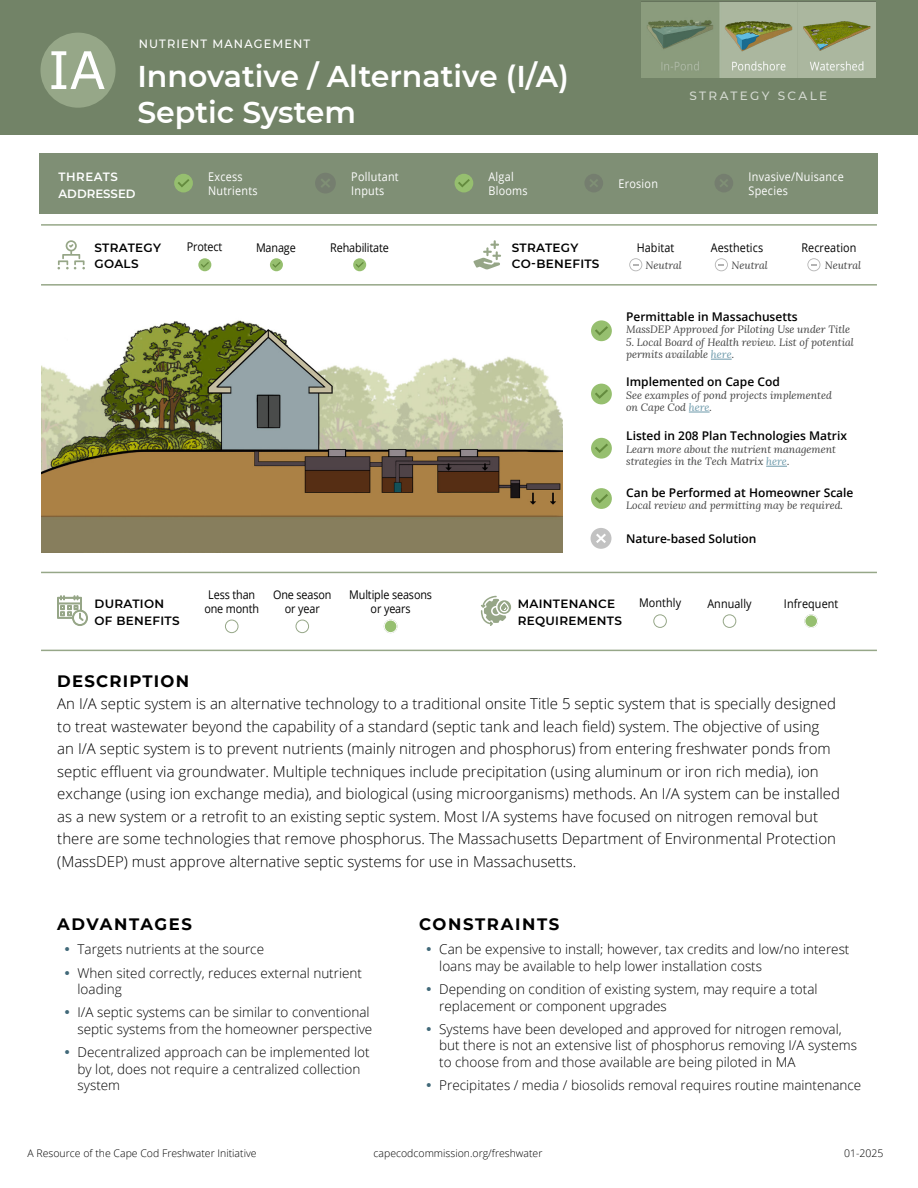
<style>
.page{position:relative;width:918px;height:1188px;background:#fff}
.page>*{position:absolute;margin:0;border:0;box-sizing:border-box;transform-origin:0 0}
.t1{font:600 30px/36px "Montserrat";color:#fff}
.t2{font:700 16.5px "Montserrat";letter-spacing:.09em;color:#000}
.t3{font:300 15px/22.5px "Open Sans";color:#000}
.t4{font:300 13.5px/16.5px "Open Sans";color:#000}
.t5{font:600 12px "Open Sans";color:#000}
.t6{font:12px/14.4px "Open Sans";letter-spacing:-.01em;color:#000;text-align:center;scale:.9 1}
.t7{font:600 12px/16.5px "Montserrat";letter-spacing:.025em;color:#000}
.t8{font:12px/14.4px "Open Sans";letter-spacing:.025em;color:#fff;scale:.9 1}
.t9{font:12px "Open Sans";letter-spacing:.01em;color:#000;scale:.9 1}
.t10{font:500 12px "Montserrat";letter-spacing:.1em;color:#fff;scale:.95 1}
.t11{font:600 12px/16.5px "Montserrat";color:#fff}
.t12{font:500 12px "Montserrat";letter-spacing:.2em;color:#fff}
.t13{font:italic 10.5px/12.6px "Lora";color:#404040}
.t14{font:300 10.5px "Open Sans";color:#000}
.s1{color:#6c99aa}
</style>
<div class="page">
<div style="left:0;top:0;width:918px;height:135px;background:#728367"></div>
<div style="left:40px;top:153px;width:838px;height:61px;background:#7f8f75"></div>
<hr style="left:41px;top:224px;width:836px;height:2px;background:#96a788">
<hr style="left:41px;top:284px;width:836px;height:2px;background:#96a788">
<hr style="left:41px;top:572px;width:836px;height:1px;background:#96a788">
<hr style="left:41px;top:650px;width:836px;height:1px;background:#96a788">
<div style="left:225px;top:620px;width:13px;height:13px;border:1px solid #96a788;border-radius:50%"></div>
<div style="left:296px;top:620px;width:13px;height:13px;border:1px solid #96a788;border-radius:50%"></div>
<div style="left:653px;top:614px;width:14px;height:14px;border:1px solid #96a788;border-radius:50%"></div>
<div style="left:723px;top:614px;width:13px;height:14px;border:1px solid #96a788;border-radius:50%"></div>
<div style="left:384px;top:620px;width:13px;height:13px;background:#96bf70;border-radius:50%"></div>
<div style="left:384px;top:620px;width:13px;height:13px;border:1px solid #fff;border-radius:50%"></div>
<div style="left:805px;top:615px;width:12px;height:12px;background:#96bf70;border-radius:50%"></div>
<div style="left:804px;top:614px;width:14px;height:14px;border:1px solid #fff;border-radius:50%"></div>
<img style="left:641px;top:1px;width:235px;height:77px">
<div style="left:198px;top:258px;width:13px;height:13px;background:#96bf6f;border-radius:50%"></div>
<svg style="left:201px;top:262px;width:8px;height:6px"></svg>
<div style="left:270px;top:258px;width:13px;height:13px;background:#96bf6f;border-radius:50%"></div>
<svg style="left:272px;top:262px;width:9px;height:6px"></svg>
<div style="left:353px;top:258px;width:13px;height:13px;background:#96bf6f;border-radius:50%"></div>
<svg style="left:356px;top:262px;width:8px;height:6px"></svg>
<svg style="left:629px;top:258px;width:13px;height:13px"></svg>
<svg style="left:715px;top:258px;width:13px;height:13px"></svg>
<svg style="left:807px;top:258px;width:13px;height:13px"></svg>
<div style="left:591px;top:320px;width:21px;height:21px;background:#96bf6f;border-radius:50%"></div>
<svg style="left:595px;top:326px;width:13px;height:10px"></svg>
<div style="left:591px;top:384px;width:21px;height:20px;background:#96bf6f;border-radius:50%"></div>
<svg style="left:595px;top:389px;width:13px;height:10px"></svg>
<div style="left:591px;top:438px;width:21px;height:21px;background:#96bf6f;border-radius:50%"></div>
<svg style="left:595px;top:444px;width:13px;height:9px"></svg>
<div style="left:40px;top:33px;width:76px;height:75px;background:#96a788;border-radius:50%"></div>
<svg style="left:51px;top:51px;width:54px;height:38px"></svg>
<img style="left:41px;top:320px;width:521px;height:233px">
<div style="left:591px;top:488px;width:21px;height:21px;background:#96bf6f;border-radius:50%"></div>
<svg style="left:595px;top:494px;width:13px;height:9px"></svg>
<svg style="left:591px;top:528px;width:21px;height:21px"></svg>
<div style="left:174px;top:174px;width:19px;height:18px;background:#96bf6f;border-radius:50%"></div>
<svg style="left:178px;top:179px;width:11px;height:8px"></svg>
<svg style="left:315px;top:173px;width:21px;height:20px"></svg>
<div style="left:455px;top:174px;width:18px;height:18px;background:#96bf6f;border-radius:50%"></div>
<svg style="left:458px;top:179px;width:12px;height:8px"></svg>
<svg style="left:585px;top:174px;width:18px;height:18px"></svg>
<svg style="left:715px;top:174px;width:18px;height:18px"></svg>
<svg style="left:473px;top:240px;width:28px;height:30px"></svg>
<svg style="left:58px;top:240px;width:27px;height:29px"></svg>
<svg style="left:689px;top:412px;width:21px;height:1px"></svg>
<svg style="left:711px;top:359px;width:21px;height:1px"></svg>
<svg style="left:766px;top:466px;width:21px;height:1px"></svg>
<svg style="left:57px;top:595px;width:31px;height:31px"></svg>
<svg style="left:481px;top:596px;width:30px;height:30px"></svg>
<p class="t10" style="left:139px;top:35px;width:182px">NUTRIENT MANAGEMENT</p>
<h1 class="t1" style="left:137px;top:57px;width:433px">Innovative / Alternative (I/A)<br>Septic System</h1>
<p class="t12" style="left:689px;top:87px;width:139px">STRATEGY SCALE</p>
<p class="t11" style="left:59px;top:168px;width:79px">THREATS<br>ADDRESSED</p>
<p class="t8" style="left:208px;top:169px;width:57px">Excess<br>Nutrients</p>
<p class="t8" style="left:351px;top:169px;width:54px">Pollutant<br>Inputs</p>
<p class="t8" style="left:488px;top:169px;width:45px">Algal<br>Blooms</p>
<p class="t8" style="left:618px;top:176px;width:45px">Erosion</p>
<p class="t8" style="left:749px;top:169px;width:107px">Invasive/Nuisance<br>Species</p>
<p class="t6" style="left:187px;top:239px;width:41px">Protect</p>
<p class="t6" style="left:256px;top:240px;width:46px">Manage</p>
<p class="t6" style="left:330px;top:240px;width:67px">Rehabilitate</p>
<p class="t9" style="left:637px;top:239px;width:43px">Habitat</p>
<p class="t9" style="left:711px;top:239px;width:60px">Aesthetics</p>
<p class="t9" style="left:801px;top:239px;width:63px">Recreation</p>
<p class="t7" style="left:94px;top:239px;width:68px">STRATEGY<br>GOALS</p>
<p class="t7" style="left:512px;top:239px;width:89px">STRATEGY<br>CO-BENEFITS</p>
<p class="t13" style="left:646px;top:259px;width:38px">Neutral</p>
<p class="t13" style="left:731px;top:259px;width:38px">Neutral</p>
<p class="t13" style="left:825px;top:259px;width:38px">Neutral</p>
<p class="t5" style="left:626px;top:308px;width:173px">Permittable in Massachusetts</p>
<p class="t13" style="left:626px;top:323px;width:226px">MassDEP Approved for Piloting Use under Title</p>
<p class="t13" style="left:626px;top:336px;width:229px">5. Local Board of Health review. List of potential permits available <span class="s1">here</span>.</p>
<p class="t5" style="left:626px;top:373px;width:155px">Implemented on Cape Cod</p>
<p class="t13" style="left:626px;top:388px;width:207px">See examples of pond projects implemented on Cape Cod <span class="s1">here</span>.</p>
<p class="t5" style="left:626px;top:428px;width:222px">Listed in 208 Plan Technologies Matrix</p>
<p class="t13" style="left:626px;top:443px;width:211px">Learn more about the nutrient management strategies in the Tech Matrix <span class="s1">here</span>.</p>
<p class="t5" style="left:626px;top:484px;width:229px">Can be Performed at Homeowner Scale</p>
<p class="t13" style="left:626px;top:499px;width:218px">Local review and permitting may be required.</p>
<p class="t5" style="left:626px;top:530px;width:132px">Nature-based Solution</p>
<p class="t6" style="left:204px;top:587px;width:62px">Less than one month</p>
<p class="t6" style="left:273px;top:587px;width:66px">One season or year</p>
<p class="t6" style="left:349px;top:587px;width:94px">Multiple seasons or years</p>
<p class="t9" style="left:707px;top:595px;width:51px">Annually</p>
<p class="t9" style="left:784px;top:595px;width:62px">Infrequent</p>
<p class="t7" style="left:94px;top:595px;width:87px">DURATION<br>OF BENEFITS</p>
<p class="t7" style="left:518px;top:595px;width:106px">MAINTENANCE<br>REQUIREMENTS</p>
<p class="t9" style="left:639px;top:595px;width:48px">Monthly</p>
<p class="t2" style="left:57px;top:669px;width:133px">DESCRIPTION</p>
<p class="t3" style="left:57px;top:692px;width:784px">An I/A septic system is an alternative technology to a traditional onsite Title 5 septic system that is specially designed to treat wastewater beyond the capability of a standard (septic tank and leach field) system. The objective of using<br>an I/A septic system is to prevent nutrients (mainly nitrogen and phosphorus) from entering freshwater ponds from septic effluent via groundwater. Multiple techniques include precipitation (using aluminum or iron rich media), ion exchange (using ion exchange media), and biological (using microorganisms) methods. An I/A system can be installed as a new system or a retrofit to an existing septic system. Most I/A systems have focused on nitrogen removal but there are some technologies that remove phosphorus. The Massachusetts Department of Environmental Protection (MassDEP) must approve alternative septic systems for use in Massachusetts.</p>
<p class="t2" style="left:57px;top:912px;width:136px">ADVANTAGES</p>
<p class="t4" style="left:78px;top:937px;width:286px;line-height:23.2px">Targets nutrients at the source<br>When sited correctly, reduces external nutrient</p>
<p class="t4" style="left:78px;top:977px;width:294px;line-height:23.2px">loading<br>I/A septic systems can be similar to conventional</p>
<p class="t4" style="left:78px;top:1017px;width:296px;line-height:23.2px">septic systems from the homeowner perspective<br>Decentralized approach can be implemented lot</p>
<p class="t4" style="left:78px;top:1060px;width:284px">by lot, does not require a centralized collection system</p>
<p class="t2" style="left:419px;top:912px;width:142px">CONSTRAINTS</p>
<p class="t4" style="left:439px;top:941px;width:412px">Can be expensive to install; however, tax credits and low/no interest loans may be available to help lower installation costs</p>
<p class="t4" style="left:439px;top:981px;width:380px">Depending on condition of existing system, may require a total replacement or component upgrades</p>
<p class="t4" style="left:439px;top:1020px;width:419px">Systems have been developed and approved for nitrogen removal, but there is not an extensive list of phosphorus removing I/A systems to choose from and those available are being piloted in MA</p>
<p class="t4" style="left:439px;top:1077px;width:424px">Precipitates / media / biosolids removal requires routine maintenance</p>
<p class="t14" style="left:28px;top:1146px;width:231px">A Resource of the Cape Cod Freshwater Initiative</p>
<p class="t14" style="left:374px;top:1146px;width:170px">capecodcommission.org/freshwater</p>
<p class="t14" style="left:844px;top:1146px;width:41px">01-2025</p>
</div>
